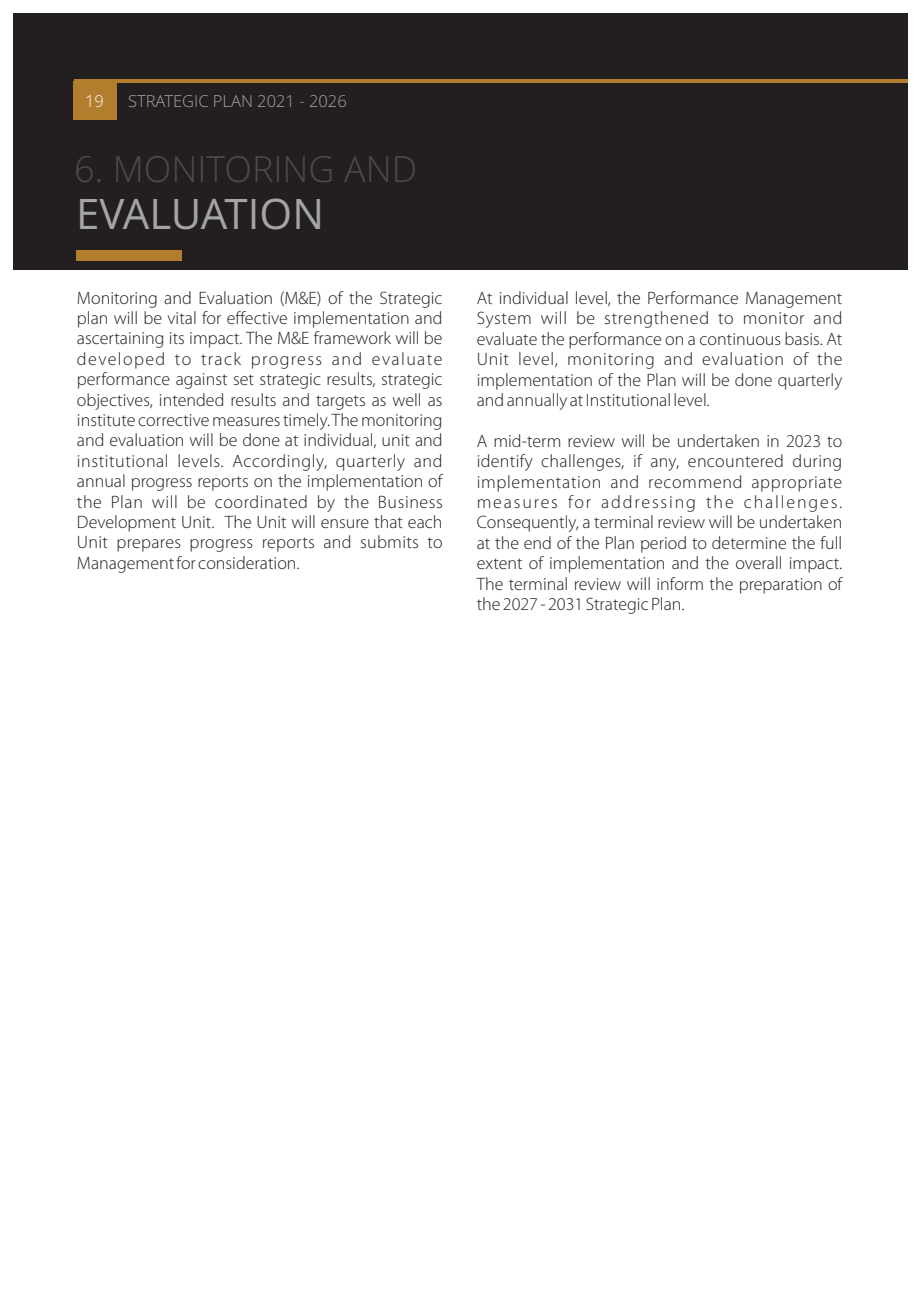
<style>
.page{position:relative;width:920px;height:1290px;background:#fff}
.page>*{position:absolute;margin:0;border:0;box-sizing:border-box;transform-origin:0 0}
.t1{font:42px "Open Sans";color:#a5a4a4}
.t2{font:300 36px "Open Sans";color:#4b4b4b}
.t3{font:300 18px/20.4px "Myriad Pro";color:#231f20;text-align:justify}
.t4{font:300 16.5px "Open Sans";color:#a5a4a4}
.t5{font:300 16.5px "Open Sans";color:#fff}
</style>
<div class="page">
<div style="left:14px;top:13px;width:894px;height:257px;background:#231f20"></div>
<div style="left:76px;top:250px;width:106px;height:10px;background:#b37d2e"></div>
<hr style="left:74px;top:79px;width:833px;height:4px;background:#b37d2e">
<div style="left:73px;top:81px;width:44px;height:38px;background:#b37d2e"></div>
<p class="t5" style="left:85px;top:94px;width:20px">19</p>
<p class="t4" style="left:128px;top:94px;width:220px">STRATEGIC PLAN 2021 - 2026</p>
<h2 class="t2" style="left:74px;top:154px;width:344px">6. MONITORING AND</h2>
<h1 class="t1" style="left:76px;top:197px;width:249px">EVALUATION</h1>
<p class="t3" style="left:77px;top:289px;width:367px">Monitoring and Evaluation (M&amp;E) of the Strategic plan will be vital for effective implementation and ascertaining its impact. The M&amp;E framework will be developed to track progress and evaluate performance against set strategic results, strategic objectives, intended results and targets as well as institute corrective measures timely. The monitoring and evaluation will be done at individual, unit and institutional levels. Accordingly, quarterly and annual progress reports on the implementation of the Plan will be coordinated by the Business Development Unit. The Unit will ensure that each Unit prepares progress reports and submits to Management for consideration.</p>
<p class="t3" style="left:477px;top:289px;width:367px">At individual level, the Performance Management System will be strengthened to monitor and evaluate the performance on a continuous basis. At Unit level, monitoring and evaluation of the implementation of the Plan will be done quarterly and annually at Institutional level.</p>
<p class="t3" style="left:477px;top:432px;width:367px">A mid-term review will be undertaken in 2023 to identify challenges, if any, encountered during implementation and recommend appropriate measures for addressing the challenges.<br>Consequently, a terminal review will be undertaken at the end of the Plan period to determine the full extent of implementation and the overall impact.<br>The terminal review will inform the preparation of the 2027 - 2031 Strategic Plan.</p>
</div>
